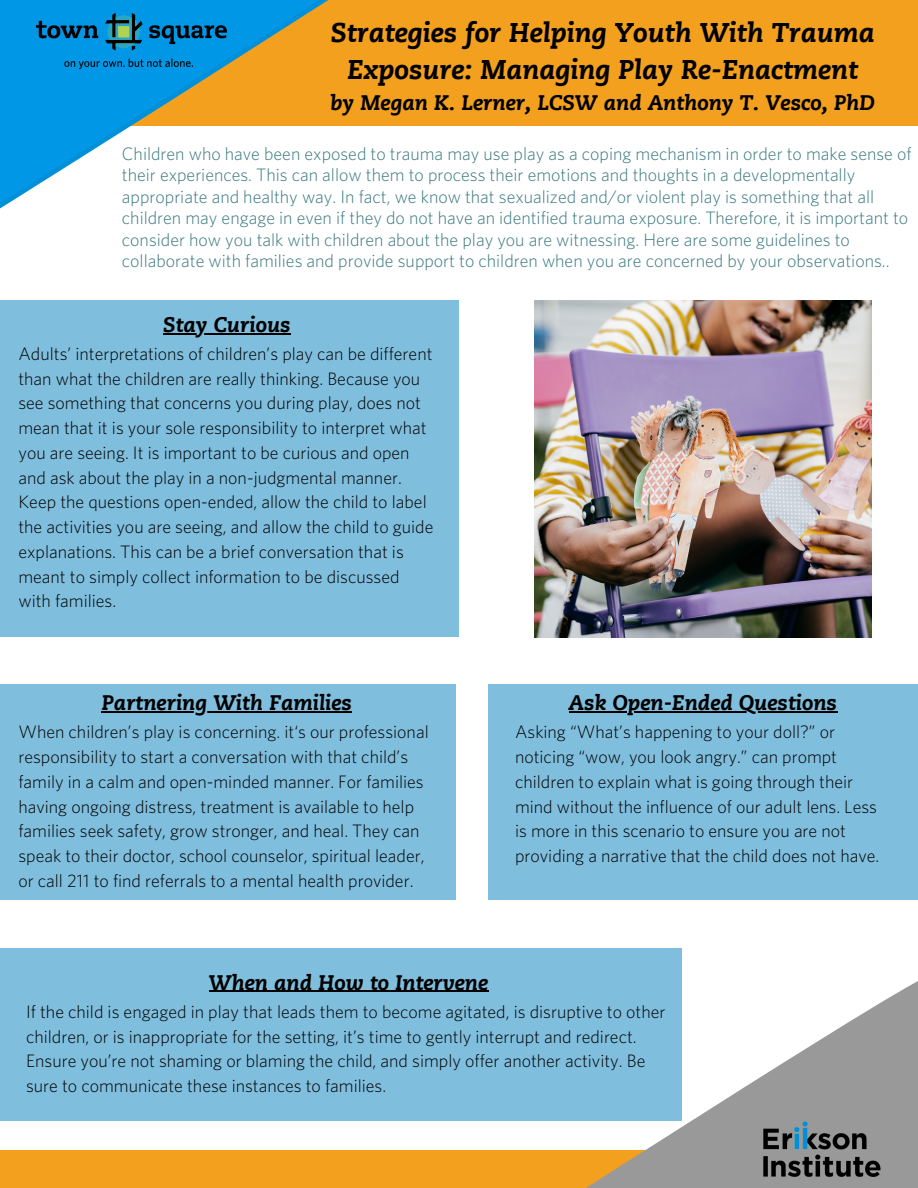
<style>
.page{position:relative;width:918px;height:1188px;background:#fff}
.page>*{position:absolute;margin:0;border:0;box-sizing:border-box;transform-origin:0 0}
.t1{font:italic 800 27px/37.2px "Caecilia Com 86";color:#000;text-align:center}
.t2{font:italic 800 21px "Caecilia Com 86";color:#000}
.t3{font:300 18px/24.8px "Whitney";color:#000}
.t4{font:300 18px/21.3px "Whitney";color:#38777e}
</style>
<div class="page">
<div style="left:0;top:1150px;width:763px;height:38px;background:#f3a01e"></div>
<img style="left:535px;top:301px;width:336px;height:336px">
<svg style="left:586px;top:974px;width:332px;height:214px;fill:#999"></svg>
<img style="left:763px;top:1122px;width:117px;height:56px">
<div style="left:83px;top:0;width:835px;height:125px;background:#f3a01e"></div>
<svg style="left:0;top:0;width:349px;height:301px"></svg>
<img style="left:37px;top:14px;width:190px;height:55px">
<div style="left:0;top:301px;width:459px;height:336px;background:#80bede"></div>
<hr style="left:163px;top:333px;width:128px;height:1px;background:#000">
<div style="left:488px;top:684px;width:430px;height:216px;background:#80bede"></div>
<hr style="left:569px;top:711px;width:268px;height:1px;background:#000">
<div style="left:0;top:684px;width:456px;height:216px;background:#80bede"></div>
<hr style="left:102px;top:711px;width:250px;height:1px;background:#000">
<div style="left:0;top:948px;width:681px;height:173px;background:#80bede"></div>
<hr style="left:209px;top:991px;width:279px;height:1px;background:#000">
<p class="t1" style="left:331px;top:16px;width:545px">Strategies for Helping Youth With Trauma<br>Exposure: Managing Play Re-Enactment</p>
<p class="t2" style="left:331px;top:94px;width:546px">by Megan K. Lerner, LCSW and Anthony T. Vesco, PhD</p>
<p class="t4" style="left:122px;top:143px;width:791px">Children who have been exposed to trauma may use play as a coping mechanism in order to make sense of their experiences. This can allow them to process their emotions and thoughts in a developmentally appropriate and healthy way. In fact, we know that sexualized and/or violent play is something that all children may engage in even if they do not have an identified trauma exposure. Therefore, it is important to consider how you talk with children about the play you are witnessing. Here are some guidelines to collaborate with families and provide support to children when you are concerned by your observations..</p>
<p class="t2" style="left:163px;top:316px;width:129px">Stay Curious</p>
<p class="t3" style="left:18px;top:341px;width:417px">Adults’ interpretations of children’s play can be different than what the children are really thinking. Because you see something that concerns you during play, does not mean that it is your sole responsibility to interpret what you are seeing. It is important to be curious and open and ask about the play in a non-judgmental manner.<br>Keep the questions open-ended, allow the child to label the activities you are seeing, and allow the child to guide explanations. This can be a brief conversation that is meant to simply collect information to be discussed with families.</p>
<p class="t2" style="left:102px;top:694px;width:252px">Partnering With Families</p>
<p class="t3" style="left:18px;top:719px;width:412px">When children’s play is concerning. it‘s our professional responsibility to start a conversation with that child’s family in a calm and open-minded manner. For families having ongoing distress, treatment is available to help families seek safety, grow stronger, and heal. They can speak to their doctor, school counselor, spiritual leader, or call 211 to find referrals to a mental health provider.</p>
<p class="t2" style="left:569px;top:694px;width:270px">Ask Open-Ended Questions</p>
<p class="t3" style="left:515px;top:719px;width:366px">Asking “What’s happening to your doll?” or noticing “wow, you look angry.” can prompt children to explain what is going through their mind without the influence of our adult lens. Less is more in this scenario to ensure you are not providing a narrative that the child does not have.</p>
<p class="t2" style="left:209px;top:974px;width:281px">When and How to Intervene</p>
<p class="t3" style="left:26px;top:999px;width:641px">If the child is engaged in play that leads them to become agitated, is disruptive to other children, or is inappropriate for the setting, it’s time to gently interrupt and redirect.<br>Ensure you’re not shaming or blaming the child, and simply offer another activity. Be sure to communicate these instances to families.</p>
</div>
